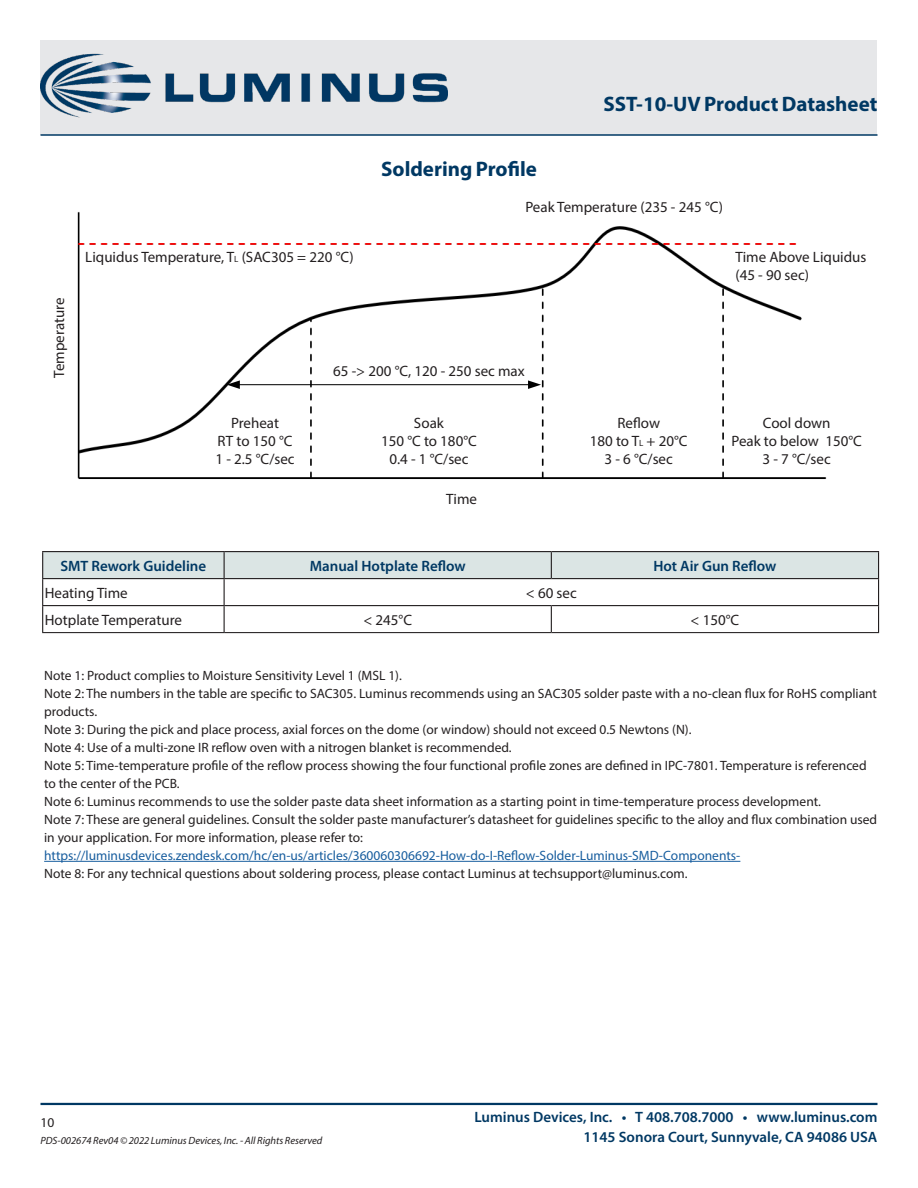
<style>
.page{position:relative;width:918px;height:1188px;background:#fff}
.page>*{position:absolute;margin:0;border:0;box-sizing:border-box;transform-origin:0 0}
.DS_Title1{font:700 21px "Myriad Pro";color:#003863}
.t1{font:700 21px "Myriad Pro";color:#1f4e78}
.t2{font:15px/18px "Myriad Pro";color:#231f20;text-align:center}
.t3{font:600 15px "Myriad Pro";color:#003863}
.t4{font:15px/18px "Myriad Pro";color:#003863;text-align:right}
.zzFooterRight2{font:13.5px/18px "Myriad Pro";color:#231f20}
.zzFooterRight1{font:italic 10.5px "Myriad Pro";color:#231f20}
.s1{font-size:9px}
.s2{color:#175d9e}
</style>
<div class="page">
<div style="left:40px;top:40px;width:838px;height:95px;background:#e6e7e9"></div>
<hr style="left:40px;top:1103px;width:838px;height:2px;background:#003863">
<hr style="left:40px;top:134px;width:838px;height:2px;background:#003863">
<img style="left:40px;top:53px;width:407px;height:65px">
<hr style="left:44px;top:861px;width:696px;height:1px;background:#175d9e">
<hr style="left:42px;top:632px;width:182px;height:1px;background:#231f20">
<hr style="left:224px;top:632px;width:327px;height:1px;background:#231f20">
<hr style="left:551px;top:632px;width:328px;height:1px;background:#231f20">
<hr style="left:42px;top:551px;width:182px;height:1px;background:#231f20">
<hr style="left:224px;top:551px;width:327px;height:1px;background:#231f20">
<hr style="left:551px;top:551px;width:328px;height:1px;background:#231f20">
<svg style="left:42px;top:552px;width:837px;height:80px"></svg>
<img style="left:77px;top:211px;width:750px;height:268px">
<hr style="left:239px;top:384px;width:290px;height:1px;background:#000">
<svg style="left:528px;top:380px;width:13px;height:9px"></svg>
<svg style="left:227px;top:380px;width:13px;height:9px"></svg>
<p class="t1" style="left:398px;top:149px;width:127px">Solder Profile</p>
<p class="DS_Title1" style="left:381px;top:156px;width:157px">Soldering Profile</p>
<p class="DS_Title1" style="left:603px;top:90px;width:276px">SST-10-UV Product Datasheet</p>
<p class="t2" style="left:50px;top:378px;width:81px;rotate:-90deg">Temperature</p>
<p class="t2" style="left:85px;top:248px;width:270px">Liquidus Temperature, T<span class="s1">L</span> (SAC305 = 220 °C)</p>
<p class="t2" style="left:525px;top:198px;width:199px">Peak Temperature (235 - 245 °C)</p>
<p class="t2" style="left:735px;top:248px;width:133px;text-align:left">Time Above Liquidus (45 - 90 sec)</p>
<p class="t2" style="left:333px;top:362px;width:193px">65 -&gt; 200 °C, 120 - 250 sec max</p>
<p class="t2" style="left:216px;top:413px;width:81px">Preheat<br>RT to 150 °C<br>1 - 2.5 °C/sec</p>
<p class="t2" style="left:381px;top:413px;width:97px">Soak<br>150 °C to 180°C<br>0.4 - 1 °C/sec</p>
<p class="t2" style="left:590px;top:413px;width:99px">Reflow<br>180 to T<span class="s1">L</span> + 20°C<br>3 - 6 °C/sec</p>
<p class="t2" style="left:731px;top:413px;width:132px">Cool down<br>Peak to below 150°C<br>3 - 7 °C/sec</p>
<p class="t2" style="left:446px;top:490px;width:32px">Time</p>
<p class="t3" style="left:61px;top:557px;width:147px">SMT Rework Guideline</p>
<p class="t3" style="left:310px;top:557px;width:158px">Manual Hotplate Reflow</p>
<p class="t3" style="left:653px;top:557px;width:125px">Hot Air Gun Reflow</p>
<p class="t2" style="left:45px;top:584px;width:85px">Heating Time</p>
<p class="t2" style="left:526px;top:584px;width:52px">&lt; 60 sec</p>
<p class="t2" style="left:45px;top:611px;width:139px">Hotplate Temperature</p>
<p class="t2" style="left:363px;top:611px;width:50px">&lt; 245°C</p>
<p class="t2" style="left:691px;top:611px;width:50px">&lt; 150°C</p>
<p class="zzFooterRight2" style="left:44px;top:666px;width:835px">Note 1: Product complies to Moisture Sensitivity Level 1 (MSL 1).<br>Note 2: The numbers in the table are specific to SAC305. Luminus recommends using an SAC305 solder paste with a no-clean flux for RoHS compliant products.<br>Note 3: During the pick and place process, axial forces on the dome (or window) should not exceed 0.5 Newtons (N).<br>Note 4: Use of a multi-zone IR reflow oven with a nitrogen blanket is recommended.<br>Note 5: Time-temperature profile of the reflow process showing the four functional profile zones are defined in IPC-7801. Temperature is referenced to the center of the PCB.<br>Note 6: Luminus recommends to use the solder paste data sheet information as a starting point in time-temperature process development.<br>Note 7: These are general guidelines. Consult the solder paste manufacturer’s datasheet for guidelines specific to the alloy and flux combination used in your application. For more information, please refer to: <span class="s2">https://luminusdevices.zendesk.com/hc/en-us/articles/360060306692-How-do-I-Reflow-Solder-Luminus-SMD-Components-<br></span>Note 8: For any technical questions about soldering process, please contact Luminus at techsupport@luminus.com.</p>
<p class="zzFooterRight2" style="left:40px;top:1114px;width:15px">10</p>
<p class="zzFooterRight1" style="left:40px;top:1134px;width:283px">PDS-002674 Rev04 © 2022 Luminus Devices, Inc. - All Rights Reserved</p>
<p class="t3" style="left:474px;top:1108px;width:405px">Luminus Devices, Inc. • T 408.708.700 • www.luminus.com</p>
<p class="t3" style="left:584px;top:1127px;width:295px">1145 Sonora Court, Sun yvale, CA 94086 USA</p>
<p class="t4" style="left:506px;top:1108px;width:375px">Luminus Devices, Inc. • T 408.708.7000 • www.luminus.com<br>1145 Sonora Ct., Sunnyvale, CA 94086 USA</p>
</div>
